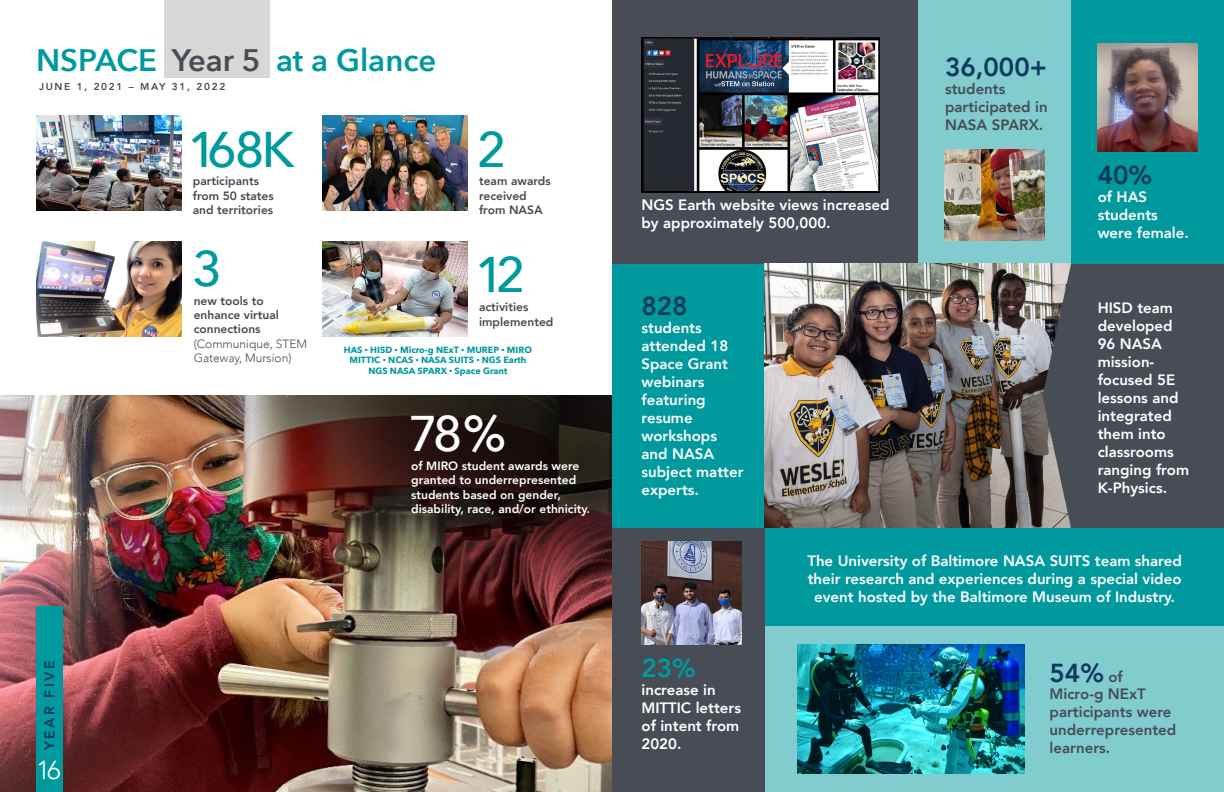
<style>
.page{position:relative;width:1224px;height:792px;background:#fff}
.page>*{position:absolute;margin:0;border:0;box-sizing:border-box;transform-origin:0 0}
.t1{font:500 50px "Avenir Next";letter-spacing:-.115em;color:#00999d}
.t2{font:500 50px "Avenir Next";color:#fff}
.t3{font:600 31px "Avenir Next";color:#00999d}
.t4{font:800 26px "Avenir";color:#0e3a5d}
.t5{font:800 26px "Avenir";color:#00999d}
.t6{font:300 26px "Avenir";color:#fff}
.t7{font:800 15px/18px "Avenir";color:#fff}
.t8{font:800 15px/18px "Avenir";color:#474c55}
.t9{font:800 14px "Avenir";letter-spacing:.17em;color:#0e3a5d}
.t10{font:800 12px/14.4px "Avenir";color:#474c55}
.t11{font:800 12px/14.4px "Avenir";color:#fff}
.t12{font:300 12px/14.4px "Avenir";color:#474c55}
.t13{font:800 10px "Avenir";letter-spacing:.17em;color:#474c55}
.t14{font:700 9px/10.8px "Avenir Next";color:#01999e;text-align:center}
.s1{color:#474c55}
.s2{font-size:15px;color:#474c55}
</style>
<div class="page">
<img style="left:0;top:396px;width:612px;height:396px">
<div style="left:36px;top:606px;width:27px;height:186px;background:#00999d"></div>
<img style="left:36px;top:116px;width:145px;height:95px">
<img style="left:322px;top:116px;width:146px;height:95px">
<img style="left:36px;top:242px;width:145px;height:95px">
<img style="left:322px;top:242px;width:145px;height:95px">
<div style="left:164px;top:0;width:105px;height:78px;background:#d7d8d6"></div>
<div style="left:612px;top:0;width:306px;height:264px;background:#474c55"></div>
<div style="left:918px;top:0;width:153px;height:264px;background:#80ccce"></div>
<div style="left:1071px;top:0;width:153px;height:264px;background:#00999d"></div>
<div style="left:612px;top:264px;width:153px;height:264px;background:#00999d"></div>
<div style="left:765px;top:625px;width:459px;height:167px;background:#80ccce"></div>
<div style="left:765px;top:528px;width:459px;height:97px;background:#00999d"></div>
<div style="left:612px;top:528px;width:153px;height:264px;background:#474c55"></div>
<img style="left:765px;top:264px;width:278px;height:264px">
<svg style="left:1043px;top:264px;width:181px;height:264px;background:#4e525a"></svg>
<img style="left:797px;top:645px;width:228px;height:128px">
<img style="left:1098px;top:43px;width:99px;height:109px">
<img style="left:642px;top:542px;width:99px;height:103px">
<img style="left:945px;top:150px;width:99px;height:91px">
<img style="left:642px;top:37px;width:238px;height:153px">
<h2 class="t3" style="left:36px;top:34px;width:402px">NSPACE <span class="s1">Year 5</span> at a Glance</h2>
<p class="t13" style="left:39px;top:78px;width:188px">JUNE 1, 2021 – MAY 31, 2022</p>
<h1 class="t1" style="left:187px;top:107px;width:109px">168K</h1>
<p class="t10" style="left:193px;top:174px;width:83px">participants from 50 states and territories</p>
<h1 class="t1" style="left:192px;top:226px;width:31px">3</h1>
<p class="t10" style="left:194px;top:293px;width:87px">new tools to enhance virtual connections</p>
<p class="t12" style="left:194px;top:337px;width:115px">(Communique, STEM<br>Gateway, Mursion)</p>
<h1 class="t1" style="left:477px;top:107px;width:31px">2</h1>
<p class="t10" style="left:479px;top:174px;width:73px">team awards received from NASA</p>
<h1 class="t1" style="left:475px;top:233px;width:52px">12</h1>
<p class="t10" style="left:479px;top:300px;width:76px">activities implemented</p>
<p class="t14" style="left:344px;top:344px;width:190px">HAS <sup>.</sup> HISD <sup>.</sup> Micro-g NExT <sup>.</sup> MUREP <sup>.</sup> MIRO<br>MITTIC <sup>.</sup> NCAS <sup>.</sup> NASA SUITS <sup>.</sup> NGS Earth<br>NGS NASA SPARX <sup>.</sup> Space Grant</p>
<h1 class="t2" style="left:408px;top:391px;width:99px">78%</h1>
<p class="t11" style="left:411px;top:458px;width:180px">of MIRO student awards were granted to underrepresented students based on gender, disability, race, and/or ethnicity.</p>
<p class="t9" style="left:39px;top:750px;width:91px;rotate:-90deg">YEAR FIVE</p>
<h3 class="t6" style="left:36px;top:754px;width:26px">16</h3>
<p class="t7" style="left:642px;top:196px;width:250px">NGS Earth website views increased by approximately 500,000.</p>
<h3 class="t4" style="left:642px;top:286px;width:48px">828</h3>
<p class="t7" style="left:642px;top:319px;width:103px">students attended 18<br>Space Grant webinars featuring resume workshops and NASA subject matter experts.</p>
<h3 class="t4" style="left:945px;top:47px;width:103px">36,000+</h3>
<p class="t8" style="left:945px;top:80px;width:104px">students participated in<br>NASA SPARX.</p>
<h3 class="t4" style="left:1098px;top:154px;width:56px">40%</h3>
<p class="t7" style="left:1098px;top:188px;width:93px">of HAS students were female.</p>
<p class="t7" style="left:1098px;top:299px;width:93px">HISD team developed<br>96 NASA mission&shy;focused 5E lessons and integrated them into classrooms ranging from<br>K-Physics.</p>
<h3 class="t5" style="left:642px;top:648px;width:56px">23%</h3>
<p class="t7" style="left:642px;top:681px;width:101px">increase in<br>MITTIC letters of intent from<br>2020.</p>
<p class="t7" style="left:807px;top:551px;width:376px;text-align:center">The University of Baltimore NASA SUITS team shared their research and experiences during a special video event hosted by the Baltimore Museum of Industry.</p>
<h3 class="t4" style="left:1050px;top:652px;width:75px">54% <span class="s2">of</span></h3>
<p class="t8" style="left:1050px;top:684px;width:128px">Micro-g NExT participants were underrepresented learners.</p>
</div>
